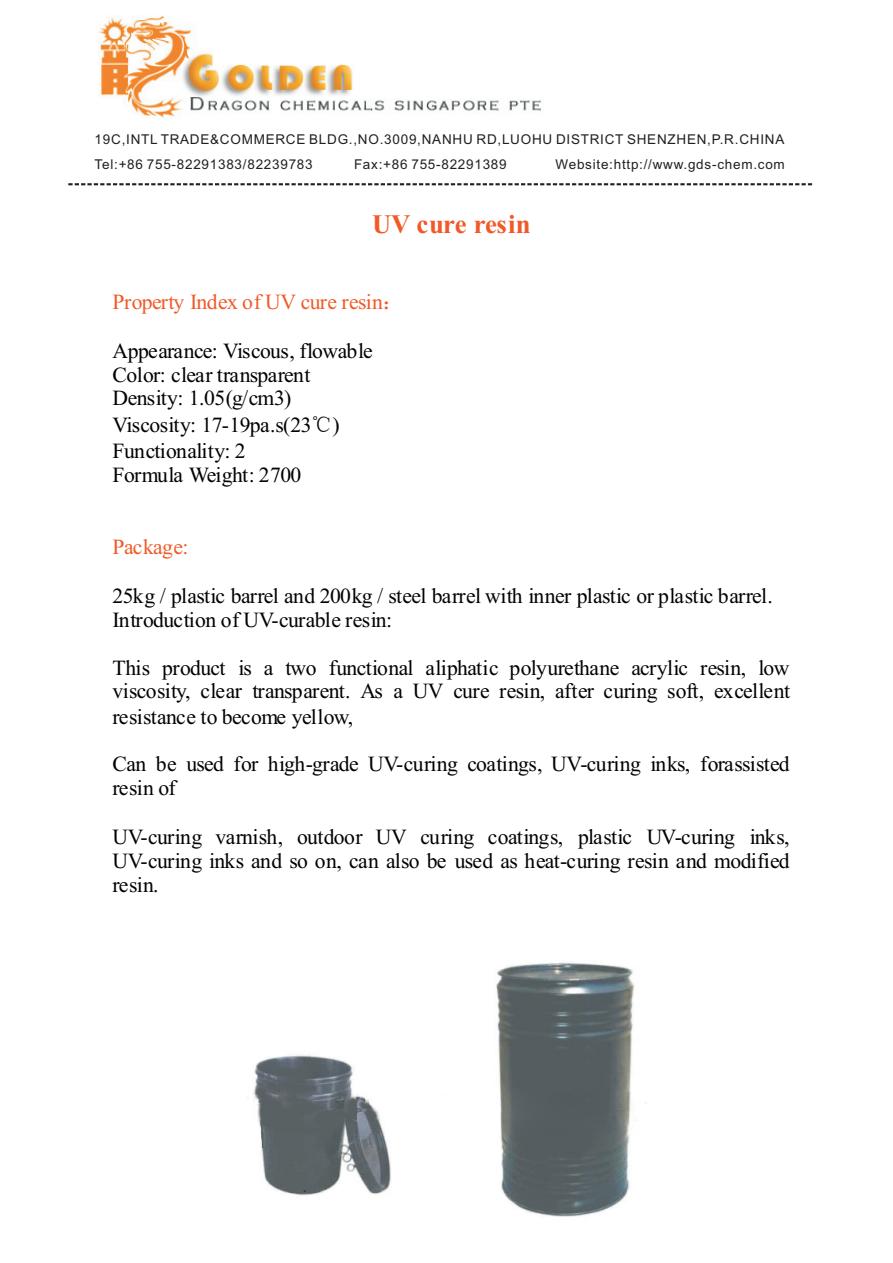
<style>
.page{position:relative;width:893px;height:1263px;background:#fff}
.page>*{position:absolute;margin:0;border:0;box-sizing:border-box;transform-origin:0 0}
.t1{font:700 26.7px "Times New Roman";letter-spacing:-.01em;color:#f15927}
.t2{font:21.6px/24.2px "Times New Roman";letter-spacing:-.03em;color:#010202}
.t3{font:21.6px "Times New Roman";letter-spacing:-.03em;color:#f15927}
.t4{font:13.5px/24.6px "Arial";letter-spacing:.055em;color:#231f20}
.s1{font-family:"Sim Sun"}
</style>
<div class="page">
<svg style="left:68px;top:183px;width:744px;height:2px"></svg>
<img style="left:98px;top:16px;width:443px;height:103px">
<img style="left:253px;top:962px;width:393px;height:255px">
<p class="t4" style="left:95px;top:128px;width:691px">19C,INTL TRADE&amp;COMMERCE BLDG.,NO.3009,NANHU RD,LUOHU DISTRICT SHENZHEN,P.R.CHINA<br>Tel:+86 755-82291383/82239783</p>
<p class="t4" style="left:354px;top:153px;width:154px">Fax:+86 755-82291389</p>
<p class="t4" style="left:555px;top:153px;width:231px">Website:http://www.gds-chem.com</p>
<p class="t1" style="left:372px;top:215px;width:160px">UV cure resin</p>
<p class="t3" style="left:113px;top:294px;width:293px">Property Index of UV cure resin<span class="s1">：</span></p>
<p class="t2" style="left:113px;top:341px;width:262px;line-height:23.5px">Appearance: Viscous, flowable<br>Color: clear transparent<br>Density: 1.05(g/cm3)</p>
<p class="t2" style="left:113px;top:414px;width:229px;line-height:24.9px">Viscosity: 17-19pa.s(23<span class="s1">℃</span>)<br>Functionality: 2<br>Formula Weight: 2700</p>
<p class="t3" style="left:113px;top:539px;width:77px">Package:</p>
<p class="t2" style="left:113px;top:585px;width:662px">25kg / plastic barrel and 200kg / steel barrel with inner plastic or plastic barrel.<br>Introduction of UV-curable resin:</p>
<p class="t2" style="left:113px;top:659px;width:679px;line-height:23px">This product is a two functional aliphatic polyurethane acrylic resin, low viscosity, clear transparent. As a UV cure resin, after curing soft, excellent</p>
<p class="t2" style="left:113px;top:695px;width:679px;line-height:47.1px">resistance to become yellow,<br>Can be used for high-grade UV-curing coatings, UV-curing inks, forassisted</p>
<p class="t2" style="left:113px;top:778px;width:65px">resin of</p>
<p class="t2" style="left:113px;top:826px;width:679px;text-align:justify">UV-curing varnish, outdoor UV curing coatings, plastic UV-curing inks, UV-curing inks and so on, can also be used as heat-curing resin and modified resin.</p>
</div>
